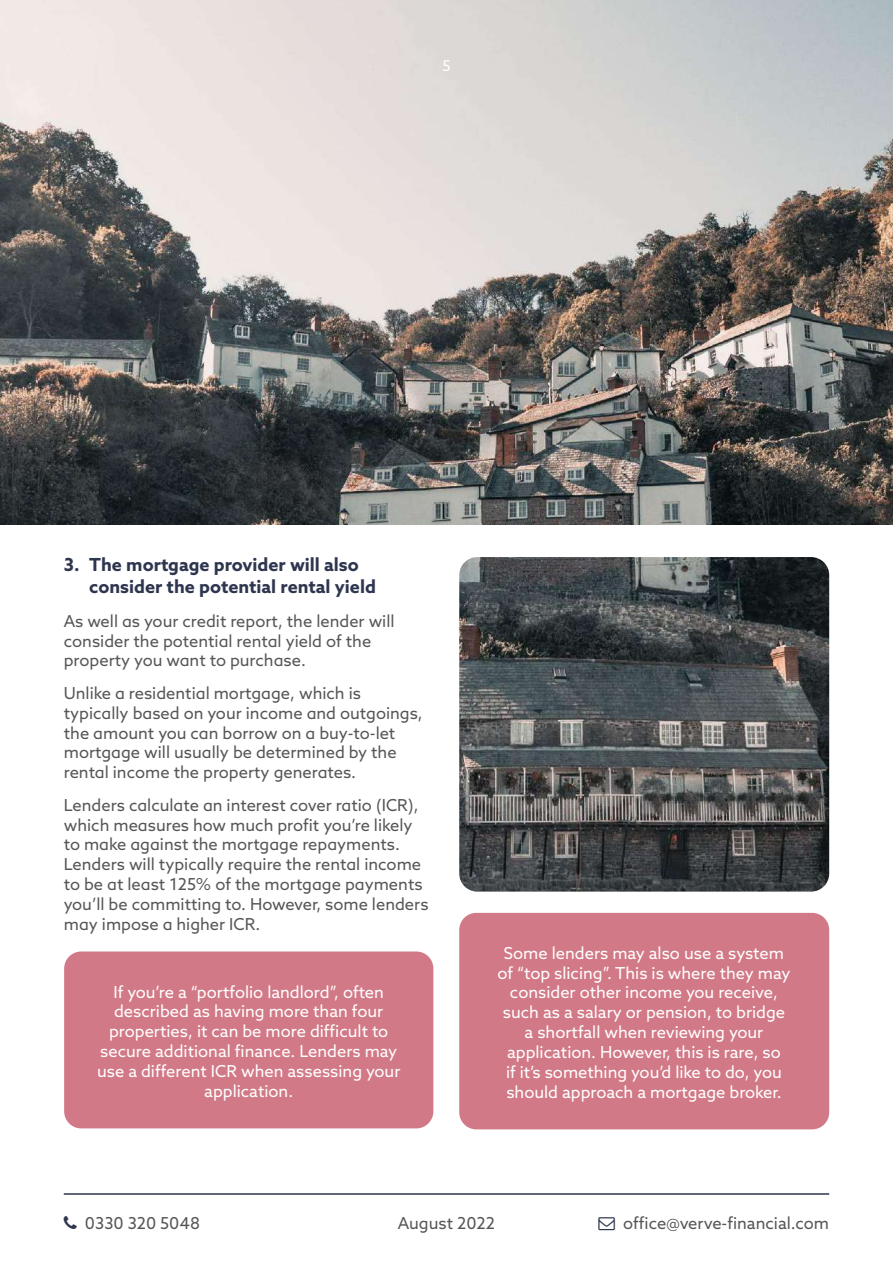
<style>
.page{position:relative;width:893px;height:1263px;background:#fff}
.page>*{position:absolute;margin:0;border:0;box-sizing:border-box;transform-origin:0 0}
.t1{font:700 18px/21.6px "Azo Sans";color:#2e364f}
.t2{font:16.5px/19.8px "Azo Sans";color:#575656}
.t3{font:16.5px/19.8px "Azo Sans";color:#fff;text-align:center}
.t4{font:15px "Azo Sans";color:#fff}
</style>
<div class="page">
<img style="left:0;top:0;width:893px;height:525px">
<img style="left:459px;top:557px;width:370px;height:334px">
<hr style="left:64px;top:1193px;width:765px;height:2px;background:#2e364f">
<div style="left:64px;top:951px;width:369px;height:177px;background:#d27987;border-radius:17px"></div>
<div style="left:459px;top:913px;width:370px;height:216px;background:#d27987;border-radius:17px"></div>
<p class="t4" style="left:442px;top:60px;width:10px">5</p>
<p class="t1" style="left:89px;top:556px;width:288px;text-indent:-26px">3. The mortgage provider will also consider the potential rental yield</p>
<p class="t2" style="left:64px;top:612px;width:332px">As well as your credit report, the lender will consider the potential rental yield of the property you want to purchase.</p>
<p class="t2" style="left:64px;top:684px;width:361px">Unlike a residential mortgage, which is typically based on your income and outgoings, the amount you can borrow on a buy-to-let mortgage will usually be determined by the rental income the property generates.</p>
<p class="t2" style="left:64px;top:796px;width:366px">Lenders calculate an interest cover ratio (ICR), which measures how much profit you’re likely to make against the mortgage repayments.<br>Lenders will typically require the rental income to be at least 125% of the mortgage payments you’ll be committing to. However, some lenders may impose a higher ICR.</p>
<p class="t3" style="left:97px;top:983px;width:305px">If you’re a “portfolio landlord”, often described as having more than four properties, it can be more difficult to secure additional finance. Lenders may use a different ICR when assessing your application.</p>
<p class="t3" style="left:497px;top:944px;width:294px">Some lenders may also use a system of “top slicing”. This is where they may consider other income you receive, such as a salary or pension, to bridge a shortfall when reviewing your application. However, this is rare, so<br>if it’s something you’d like to do, you should approach a mortgage broker.</p>
<p class="t2" style="left:85px;top:1214px;width:117px">0330 320 5048</p>
<p class="t2" style="left:398px;top:1215px;width:99px">August 2022</p>
<p class="t2" style="left:623px;top:1214px;width:207px">office@verve-financial.com</p>
</div>
